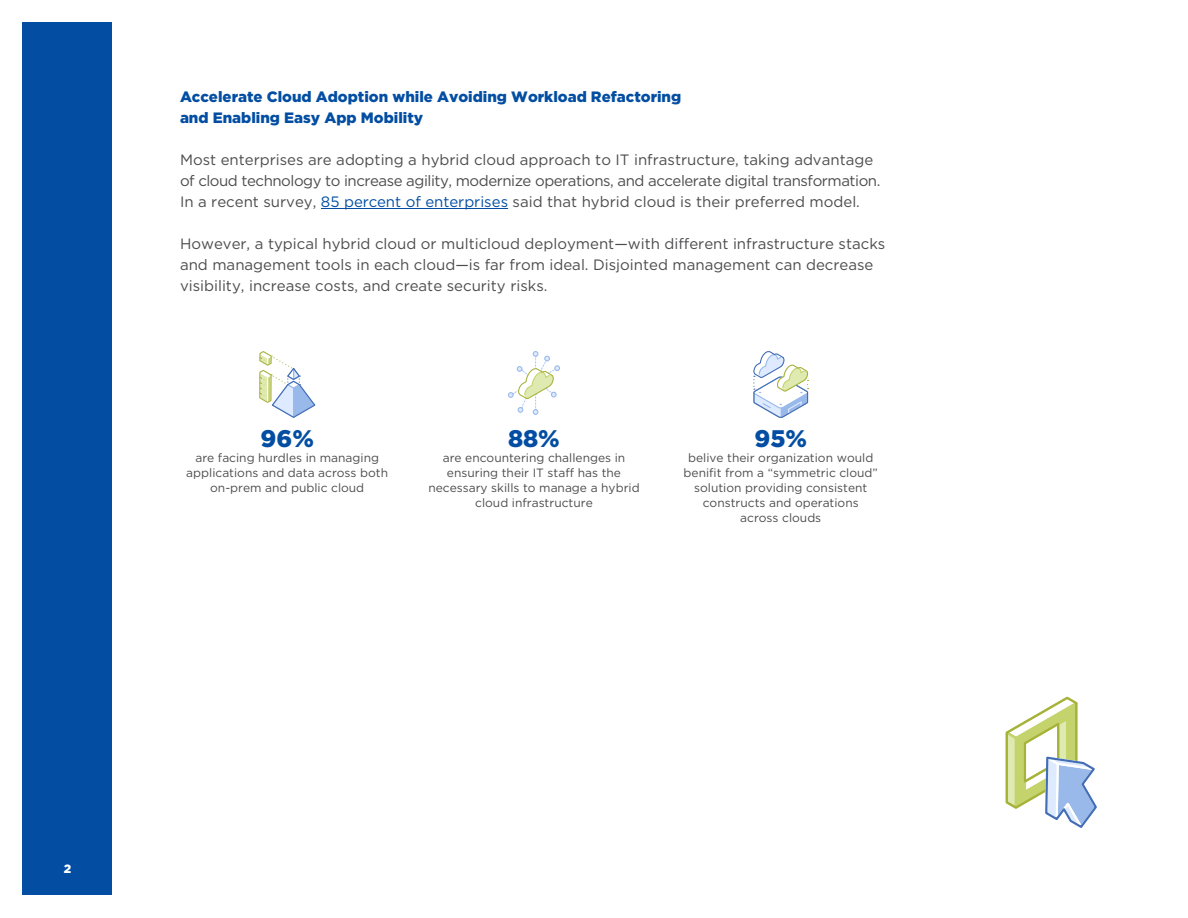
<style>
.page{position:relative;width:1188px;height:918px;background:#fff}
.page>*{position:absolute;margin:0;border:0;box-sizing:border-box;transform-origin:0 0}
.t1{font:900 24px "Gotham";color:#034ea2}
.t2{font:15px/21px "Gotham";color:#4c4c4e}
.t3{font:900 15px/21px "Gotham";color:#034ea2}
.t4{font:12px/15px "Gotham";color:#4c4c4e;text-align:center}
.t5{font:900 12px "Gotham";color:#fff}
.s1{color:#034ea2}
</style>
<div class="page">
<div style="left:22px;top:22px;width:90px;height:874px;background:#034ea2"></div>
<hr style="left:321px;top:208px;width:187px;height:1px;background:#034ea2">
<svg style="left:1005px;top:697px;width:92px;height:131px"></svg>
<svg style="left:508px;top:351px;width:52px;height:64px"></svg>
<svg style="left:753px;top:351px;width:56px;height:67px"></svg>
<svg style="left:259px;top:351px;width:57px;height:67px"></svg>
<p class="t3" style="left:180px;top:86px;width:503px">Accelerate Cloud Adoption while Avoiding Workload Refactoring and Enabling Easy App Mobility</p>
<p class="t2" style="left:180px;top:149px;width:702px">Most enterprises are adopting a hybrid cloud approach to IT infrastructure, taking advantage of cloud technology to increase agility, modernize operations, and accelerate digital transformation.<br>In a recent survey, <span class="s1">85 percent of enterprises</span> said that hybrid cloud is their preferred model.</p>
<p class="t2" style="left:180px;top:233px;width:707px">However, a typical hybrid cloud or multicloud deployment—with different infrastructure stacks and management tools in each cloud—is far from ideal. Disjointed management can decrease visibility, increase costs, and create security risks.</p>
<h1 class="t1" style="left:261px;top:422px;width:55px">96%</h1>
<p class="t4" style="left:186px;top:450px;width:203px">are facing hurdles in managing applications and data across both on-prem and public cloud</p>
<h1 class="t1" style="left:508px;top:422px;width:53px">88%</h1>
<p class="t4" style="left:428px;top:450px;width:213px">are encountering challenges in ensuring their IT staff has the necessary skills to manage a hybrid cloud infrastructure</p>
<h1 class="t1" style="left:754px;top:422px;width:54px">95%</h1>
<p class="t4" style="left:684px;top:450px;width:196px">belive their organization would benifit from a “symmetric cloud” solution providing consistent constructs and operations across clouds</p>
<p class="t5" style="left:64px;top:860px;width:9px">2</p>
</div>
